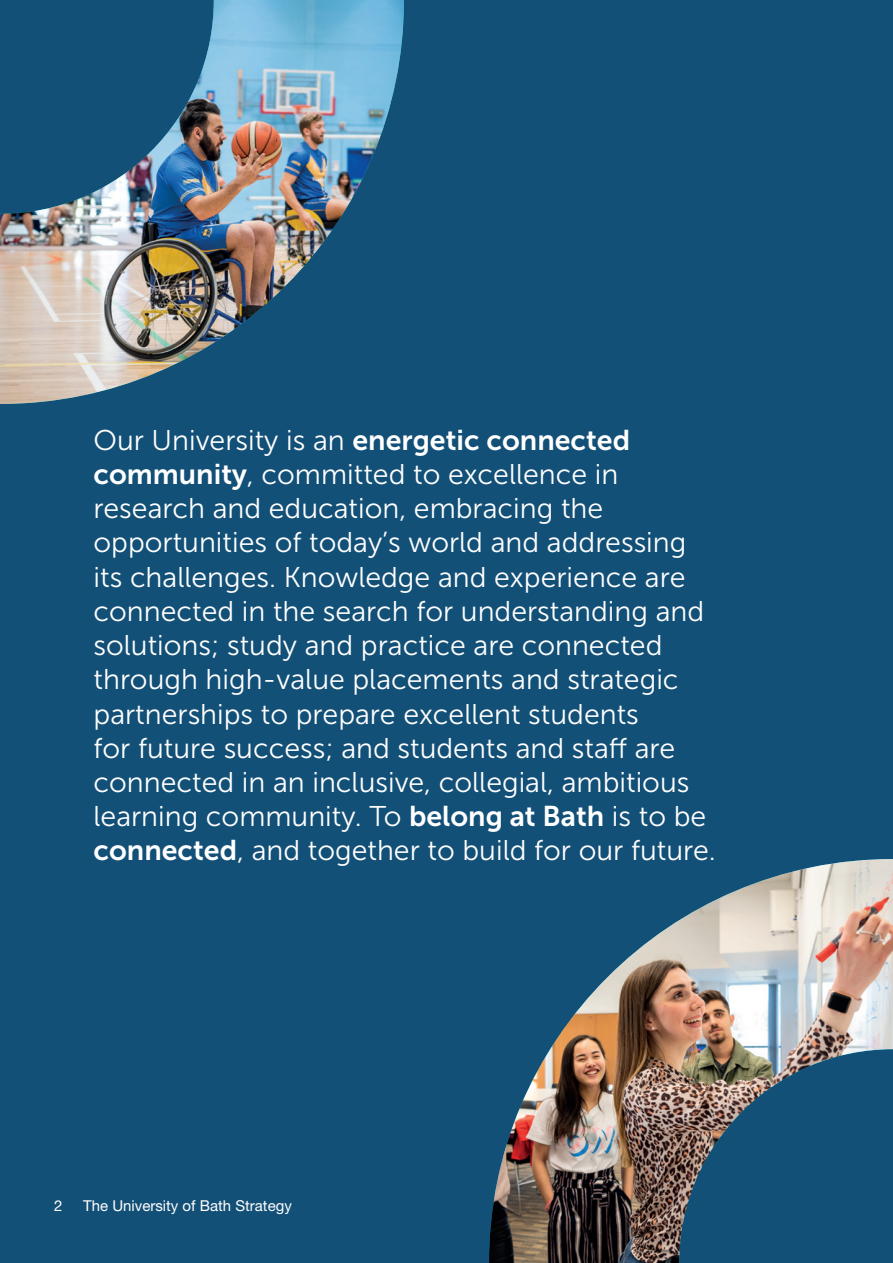
<style>
.page{position:relative;width:893px;height:1263px;background:#135077}
.page>*{position:absolute;margin:0;border:0;box-sizing:border-box;transform-origin:0 0}
.t1{font:28.5px/34.2px "Museo Sans 300";color:#fff}
.t2{font:28.5px "Museo Sans 700";color:#fff}
.t3{font:15px "Helvetica Neue LT Std";color:#fff}
.s1{font-family:"Museo Sans 300"}
.s2{font-family:"Museo Sans 700"}
</style>
<div class="page">
<img style="left:0;top:0;width:404px;height:404px">
<img style="left:489px;top:859px;width:404px;height:404px">
<p class="t2" style="left:94px;top:424px;width:538px"><span class="s1">Our University is an</span> energetic connected</p>
<p class="t1" style="left:94px;top:457px;width:624px"><span class="s2">community</span>, committed to excellence in research and education, embracing the opportunities of today’s world and addressing its challenges. Knowledge and experience are connected in the search for understanding and solutions; study and practice are connected through high-value placements and strategic partnerships to prepare excellent students<br>for future success; and students and staff are connected in an inclusive, collegial, ambitious learning community. To <span class="s2">belong at Bath</span> is to be <span class="s2">connected</span>, and together to build for our future.</p>
<p class="t3" style="left:54px;top:1197px;width:10px">2</p>
<p class="t3" style="left:83px;top:1197px;width:210px">The University of Bath Strategy</p>
</div>
